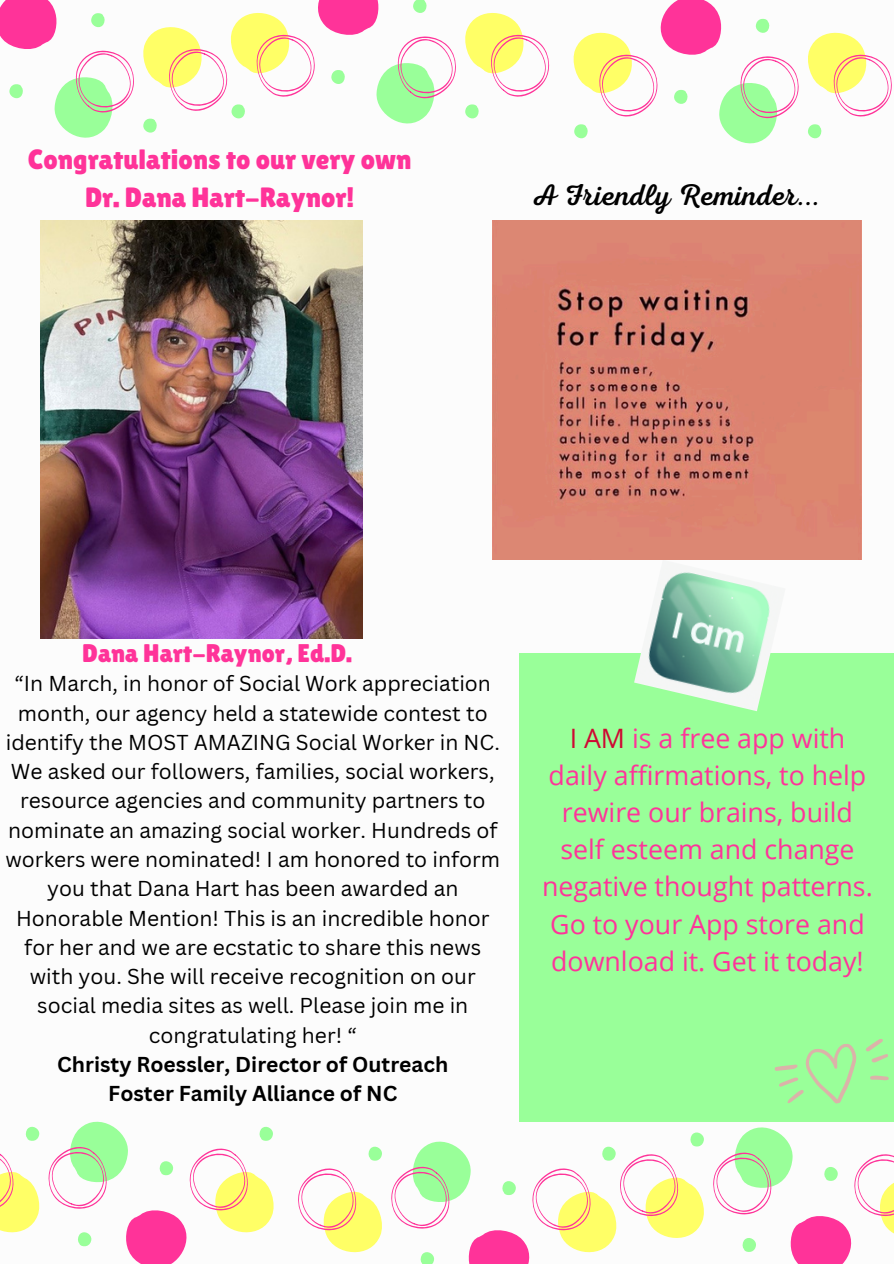
<style>
.page{position:relative;width:894px;height:1264px;background:#fff}
.page>*{position:absolute;margin:0;border:0;box-sizing:border-box;transform-origin:0 0}
.t1{font:30.15px "Nexa Script";color:#000}
.t2{font:27.9px/38.2px "Lilita One";color:#f39;text-align:center}
.t3{font:26.7px/37.2px "Open Sans";color:#f39;text-align:center}
.t4{font:25.5px "Lilita One";color:#f39}
.t5{font:21px/29.2px "Canva Sans";color:#000;text-align:center}
.t6{font:700 21px "Canva Sans";color:#000}
.s1{color:#ce0933}
</style>
<div class="page">
<div style="left:518px;top:653px;width:375px;height:468px;background:#9f9"></div>
<svg style="left:0;top:0;width:134px;height:138px"></svg>
<svg style="left:465px;top:104px;width:14px;height:15px"></svg>
<svg style="left:143px;top:0;width:313px;height:133px"></svg>
<svg style="left:465px;top:12px;width:84px;height:85px"></svg>
<svg style="left:573px;top:0;width:319px;height:143px"></svg>
<svg style="left:713px;top:1127px;width:180px;height:136px"></svg>
<svg style="left:298px;top:1132px;width:406px;height:131px"></svg>
<svg style="left:25px;top:1126px;width:15px;height:15px"></svg>
<svg style="left:48px;top:1121px;width:226px;height:142px"></svg>
<svg style="left:0;top:1153px;width:40px;height:80px"></svg>
<svg style="left:774px;top:1039px;width:115px;height:65px"></svg>
<img style="left:634px;top:568px;width:146px;height:143px">
<img style="left:41px;top:220px;width:321px;height:418px">
<img style="left:492px;top:220px;width:369px;height:340px">
<h1 class="t2" style="left:28px;top:140px;width:385px">Congratulations to our very own<br>Dr. Dana Hart-Raynor!</h1>
<p class="t1" style="left:531px;top:178px;width:290px">A Friendly Reminder...</p>
<h1 class="t4" style="left:82px;top:638px;width:271px">Dana Hart-Raynor, Ed.D.</h1>
<p class="t5" style="left:6px;top:668px;width:496px">“In March, in honor of Social Work appreciation month, our agency held a statewide contest to identify the MOST AMAZING Social Worker in NC.<br>We asked our followers, families, social workers, resource agencies and community partners to nominate an amazing social worker. Hundreds of workers were nominated! I am honored to inform you that Dana Hart has been awarded an Honorable Mention! This is an incredible honor for her and we are ecstatic to share this news with you. She will receive recognition on our social media sites as well. Please join me in congratulating her! “</p>
<p class="t6" style="left:57px;top:1049px;width:392px">Christy Roessler, Director of Outreach</p>
<p class="t6" style="left:108px;top:1078px;width:290px">Foster Family Alliance of NC</p>
<p class="t3" style="left:542px;top:719px;width:332px"><span class="s1">I AM</span> is a free app with daily affirmations, to help rewire our brains, build self esteem and change negative thought patterns.<br>Go to your App store and download it. Get it today!</p>
</div>
